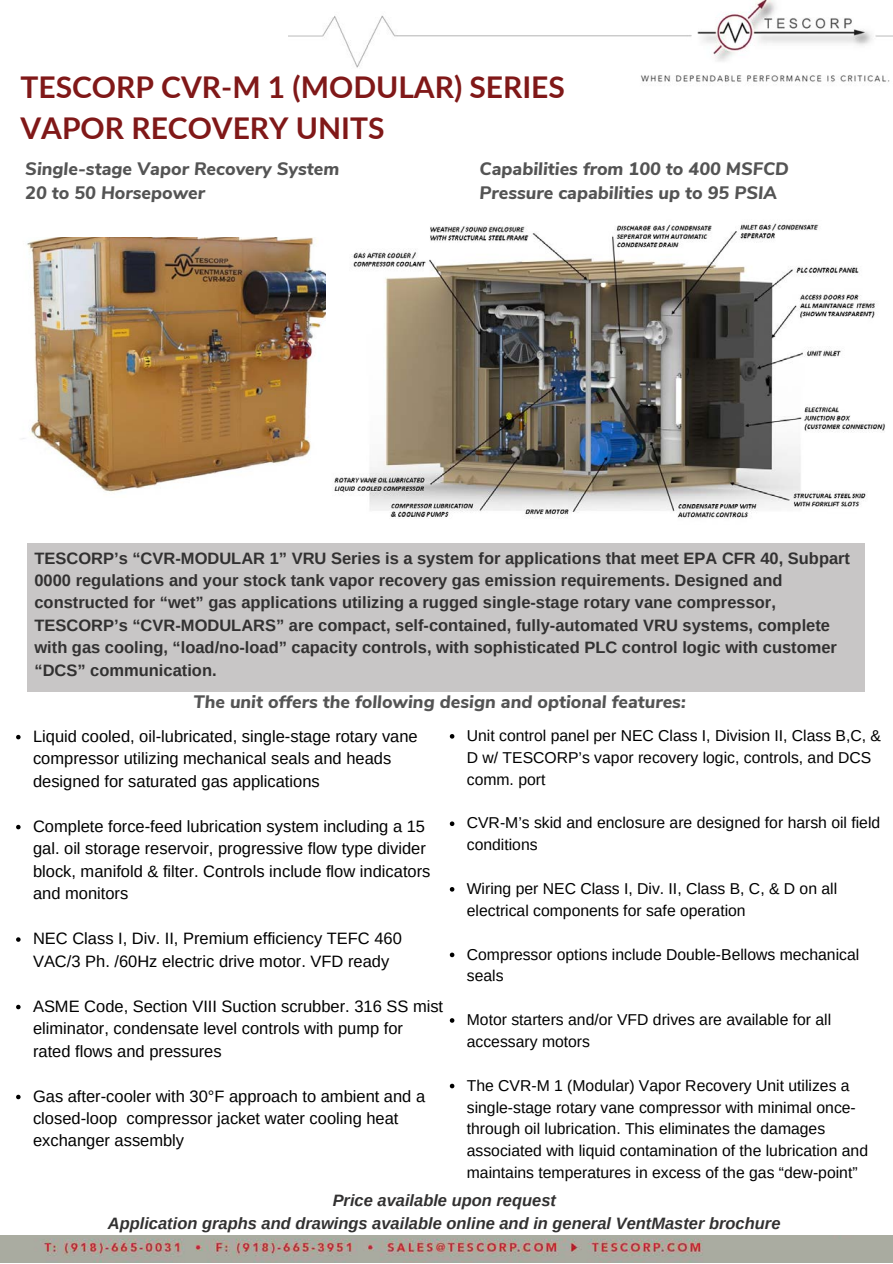
<style>
.page{position:relative;width:893px;height:1264px;background:#fff}
.page>*{position:absolute;margin:0;border:0;box-sizing:border-box;transform-origin:0 0}
.t1{font:700 30px/41.5px "Lato";color:#801818}
.t2{font:italic 800 18px/24.8px "Nunito Sans";color:#545454}
.t3{font:16.5px/22.5px "Arimo";color:#000}
.t4{font:700 16.5px/22.5px "Arimo";color:#323131}
.t5{font:italic 700 16.5px/22.5px "Arimo";color:#323131;text-align:center}
.t6{font:15.75px/21.9px "Arimo";color:#000}
</style>
<div class="page">
<img style="left:0;top:1235px;width:892px;height:27px">
<img style="left:288px;top:0;width:604px;height:82px">
<img style="left:22px;top:238px;width:304px;height:254px">
<div style="left:27px;top:543px;width:838px;height:148px;background:#c8c6c6"></div>
<img style="left:334px;top:223px;width:551px;height:295px">
<svg style="left:450px;top:734px;width:4px;height:4px"></svg>
<svg style="left:450px;top:821px;width:4px;height:5px"></svg>
<svg style="left:450px;top:887px;width:4px;height:4px"></svg>
<svg style="left:450px;top:952px;width:4px;height:5px"></svg>
<svg style="left:450px;top:1018px;width:4px;height:4px"></svg>
<svg style="left:450px;top:1083px;width:4px;height:5px"></svg>
<svg style="left:16px;top:735px;width:5px;height:4px"></svg>
<svg style="left:16px;top:824px;width:5px;height:5px"></svg>
<svg style="left:16px;top:937px;width:5px;height:4px"></svg>
<svg style="left:16px;top:1004px;width:5px;height:5px"></svg>
<svg style="left:16px;top:1094px;width:5px;height:5px"></svg>
<h1 class="t1" style="left:20px;top:65px;width:546px">TESCORP CVR-M 1 (MODULAR) SERIES<br>VAPOR RECOVERY UNITS</h1>
<p class="t2" style="left:25px;top:156px;width:315px">Single-stage Vapor Recovery System<br>20 to 50 Horsepower</p>
<p class="t2" style="left:479px;top:156px;width:311px">Capabilities from 100 to 400 MSFCD<br>Pressure capabilities up to 95 PSIA</p>
<p class="t4" style="left:34px;top:546px;width:817px">TESCORP’s “CVR-MODULAR 1” VRU Series is a system for applications that meet EPA CFR 40, Subpart 0000 regulations and your stock tank vapor recovery gas emission requirements. Designed and constructed for “wet” gas applications utilizing a rugged single-stage rotary vane compressor, TESCORP’s “CVR-MODULARS” are compact, self-contained, fully-automated VRU systems, complete with gas cooling, “load/no-load” capacity controls, with sophisticated PLC control logic with customer “DCS” communication.</p>
<p class="t2" style="left:193px;top:689px;width:493px">The unit offers the following design and optional features:</p>
<p class="t3" style="left:33px;top:724px;width:386px">Liquid cooled, oil-lubricated, single-stage rotary vane compressor utilizing mechanical seals and heads designed for saturated gas applications</p>
<p class="t3" style="left:33px;top:814px;width:399px">Complete force-feed lubrication system including a 15 gal. oil storage reservoir, progressive flow type divider block, manifold &amp; filter. Controls include flow indicators and monitors</p>
<p class="t3" style="left:33px;top:927px;width:370px">NEC Class I, Div. II, Premium efficiency TEFC 460<br>VAC/3 Ph. /60Hz electric drive motor. VFD ready</p>
<p class="t3" style="left:33px;top:994px;width:411px">ASME Code, Section VIII Suction scrubber. 316 SS mist eliminator, condensate level controls with pump for rated flows and pressures</p>
<p class="t3" style="left:33px;top:1084px;width:393px">Gas after-cooler with 30°F approach to ambient and a closed-loop compressor jacket water cooling heat exchanger assembly</p>
<p class="t6" style="left:467px;top:724px;width:415px">Unit control panel per NEC Class I, Division II, Class B,C, &amp;<br>D w/ TESCORP’s vapor recovery logic, controls, and DCS comm. port</p>
<p class="t6" style="left:467px;top:812px;width:415px">CVR-M’s skid and enclosure are designed for harsh oil field conditions</p>
<p class="t6" style="left:467px;top:877px;width:372px">Wiring per NEC Class I, Div. II, Class B, C, &amp; D on all electrical components for safe operation</p>
<p class="t6" style="left:467px;top:943px;width:394px">Compressor options include Double-Bellows mechanical seals</p>
<p class="t6" style="left:467px;top:1008px;width:366px">Motor starters and/or VFD drives are available for all accessary motors</p>
<p class="t6" style="left:467px;top:1074px;width:403px">The CVR-M 1 (Modular) Vapor Recovery Unit utilizes a single-stage rotary vane compressor with minimal once&shy;through oil lubrication. This eliminates the damages associated with liquid contamination of the lubrication and maintains temperatures in excess of the gas “dew-point”</p>
<p class="t5" style="left:108px;top:1189px;width:674px">Price available upon request<br>Application graphs and drawings available online and in general VentMaster brochure</p>
</div>
